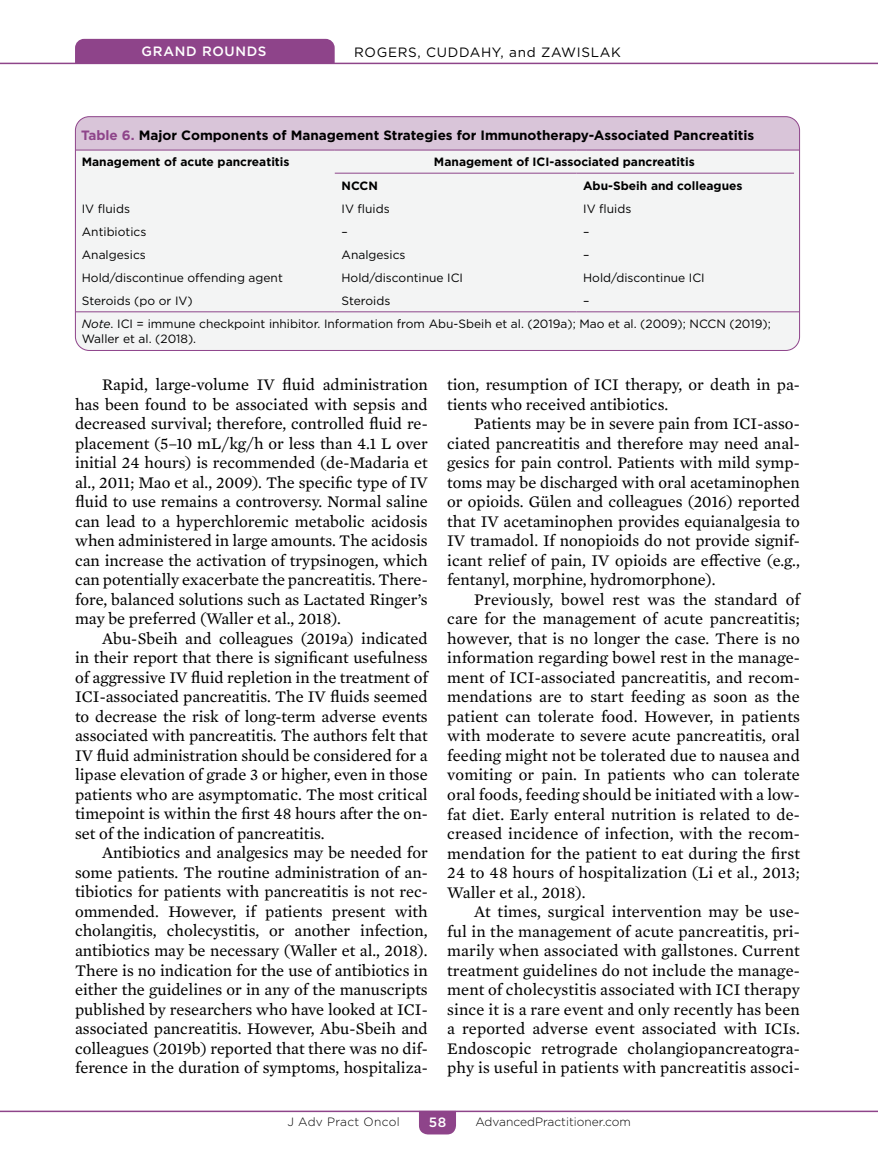
<style>
.page{position:relative;width:878px;height:1175px;background:#fff}
.page>*{position:absolute;margin:0;border:0;box-sizing:border-box;transform-origin:0 0}
.t1{font:16.5px/19.5px "Mercury Text G2";color:#000;text-align:justify}
.t2{font:700 13.5px "Gotham";color:#000}
.t3{font:13.5px "Gotham";letter-spacing:.05em;color:#000}
.t4{font:500 13.5px "Gotham";letter-spacing:.05em;color:#fff}
.t5{font:12px/23.1px "Gotham";color:#000}
.t6{font:700 12px "Gotham";color:#000}
.t7{font:300 12px "Gotham";color:#000}
.t8{font:300 12px "Gotham";letter-spacing:.025em;color:#000}
.s1{color:#8e448a}
.s2{font-style:italic}
</style>
<div class="page">
<hr style="left:0;top:1110px;width:878px;height:2px;background:#8e448a">
<svg style="left:419px;top:1110px;width:37px;height:24px"></svg>
<hr style="left:0;top:63px;width:878px;height:1px;background:#8e448a">
<div style="left:75px;top:39px;width:259px;height:24px;background:#8e448a"></div>
<svg style="left:75px;top:117px;width:724px;height:233px"></svg>
<div style="left:77px;top:151px;width:721px;height:160px;background:#f3f4f4"></div>
<hr style="left:76px;top:311px;width:259px;height:1px;background:#8e448a">
<hr style="left:335px;top:311px;width:241px;height:1px;background:#8e448a">
<hr style="left:576px;top:311px;width:218px;height:1px;background:#8e448a">
<hr style="left:76px;top:150px;width:259px;height:1px;background:#8e448a">
<hr style="left:335px;top:150px;width:241px;height:1px;background:#8e448a">
<hr style="left:576px;top:150px;width:218px;height:1px;background:#8e448a">
<hr style="left:335px;top:173px;width:241px;height:1px;background:#8e448a">
<hr style="left:576px;top:173px;width:218px;height:1px;background:#8e448a">
<div style="left:75px;top:116px;width:725px;height:235px;border:1px solid #8e448a;border-radius:14px"></div>
<p class="t4" style="left:142px;top:43px;width:126px">GRAND ROUNDS</p>
<p class="t3" style="left:354px;top:43px;width:268px">ROGERS, CUDDAHY, and ZAWISLAK</p>
<p class="t2" style="left:81px;top:126px;width:674px"><span class="s1">Table 6.</span> Major Components of Management Strategies for Immunotherapy-Associated Pancreatitis</p>
<p class="t6" style="left:82px;top:154px;width:209px">Management of acute pancreatitis</p>
<p class="t6" style="left:434px;top:154px;width:262px">Management of ICI-associated pancreatitis</p>
<p class="t6" style="left:341px;top:177px;width:38px">NCCN</p>
<p class="t6" style="left:583px;top:177px;width:161px">Abu-Sbeih and colleagues</p>
<p class="t5" style="left:82px;top:196px;width:50px">IV fluids</p>
<p class="t5" style="left:341px;top:196px;width:50px">IV fluids</p>
<p class="t5" style="left:583px;top:196px;width:50px">IV fluids</p>
<p class="t5" style="left:82px;top:220px;width:66px">Antibiotics</p>
<p class="t5" style="left:341px;top:220px;width:8px">–</p>
<p class="t5" style="left:583px;top:220px;width:8px">–</p>
<p class="t5" style="left:82px;top:243px;width:66px">Analgesics</p>
<p class="t5" style="left:341px;top:243px;width:66px">Analgesics</p>
<p class="t5" style="left:583px;top:243px;width:8px">–</p>
<p class="t5" style="left:82px;top:266px;width:202px">Hold/discontinue offending agent</p>
<p class="t5" style="left:341px;top:266px;width:123px">Hold/discontinue ICI</p>
<p class="t5" style="left:583px;top:266px;width:123px">Hold/discontinue ICI</p>
<p class="t5" style="left:82px;top:289px;width:112px">Steroids (po or IV)</p>
<p class="t5" style="left:341px;top:289px;width:50px">Steroids</p>
<p class="t5" style="left:82px;top:289px;width:690px;text-indent:501px">–<br><span class="s2">Note</span>. ICI = immune checkpoint inhibitor. Information from Abu-Sbeih et al. (2019a); Mao et al. (2009); NCCN (2019);</p>
<p class="t5" style="left:82px;top:326px;width:116px">Waller et al. (2018).</p>
<p class="t1" style="left:75px;top:374px;width:354px;text-indent:27px">Rapid, large-volume IV fluid administration has been found to be associated with sepsis and decreased survival; therefore, controlled fluid re&shy;placement (5–10 mL/kg/h or less than 4.1 L over initial 24 hours) is recommended (de-Madaria et al., 2011; Mao et al., 2009). The specific type of IV fluid to use remains a controversy. Normal saline can lead to a hyperchloremic metabolic acidosis when administered in large amounts. The acidosis can increase the activation of trypsinogen, which can potentially exacerbate the pancreatitis. There&shy;fore, balanced solutions such as Lactated Ringer’s may be preferred (Waller et al., 2018).</p>
<p class="t1" style="left:75px;top:627px;width:354px;text-indent:27px">Abu-Sbeih and colleagues (2019a) indicated in their report that there is significant usefulness of aggressive IV fluid repletion in the treatment of ICI-associated pancreatitis. The IV fluids seemed to decrease the risk of long-term adverse events associated with pancreatitis. The authors felt that IV fluid administration should be considered for a lipase elevation of grade 3 or higher, even in those patients who are asymptomatic. The most critical timepoint is within the first 48 hours after the on&shy;set of the indication of pancreatitis.</p>
<p class="t1" style="left:75px;top:842px;width:354px;text-indent:27px">Antibiotics and analgesics may be needed for some patients. The routine administration of an&shy;tibiotics for patients with pancreatitis is not rec&shy;ommended. However, if patients present with cholangitis, cholecystitis, or another infection, antibiotics may be necessary (Waller et al., 2018).<br>There is no indication for the use of antibiotics in either the guidelines or in any of the manuscripts published by researchers who have looked at ICI&shy;associated pancreatitis. However, Abu-Sbeih and colleagues (2019b) reported that there was no dif&shy;ference in the duration of symptoms, hospitaliza-</p>
<p class="t1" style="left:447px;top:374px;width:354px">tion, resumption of ICI therapy, or death in pa&shy;tients who received antibiotics.</p>
<p class="t1" style="left:447px;top:413px;width:354px;text-indent:27px">Patients may be in severe pain from ICI-asso&shy;ciated pancreatitis and therefore may need anal&shy;gesics for pain control. Patients with mild symp&shy;toms may be discharged with oral acetaminophen or opioids. Gülen and colleagues (2016) reported that IV acetaminophen provides equianalgesia to IV tramadol. If nonopioids do not provide signif&shy;icant relief of pain, IV opioids are effective (e.g., fentanyl, morphine, hydromorphone).</p>
<p class="t1" style="left:447px;top:589px;width:354px;text-indent:27px">Previously, bowel rest was the standard of care for the management of acute pancreatitis; however, that is no longer the case. There is no information regarding bowel rest in the manage&shy;ment of ICI-associated pancreatitis, and recom&shy;mendations are to start feeding as soon as the patient can tolerate food. However, in patients with moderate to severe acute pancreatitis, oral feeding might not be tolerated due to nausea and vomiting or pain. In patients who can tolerate oral foods, feeding should be initiated with a low&shy;fat diet. Early enteral nutrition is related to de&shy;creased incidence of infection, with the recom&shy;mendation for the patient to eat during the first 24 to 48 hours of hospitalization (Li et al., 2013; Waller et al., 2018).</p>
<p class="t1" style="left:447px;top:901px;width:354px;text-indent:27px">At times, surgical intervention may be use&shy;ful in the management of acute pancreatitis, pri&shy;marily when associated with gallstones. Current treatment guidelines do not include the manage&shy;ment of cholecystitis associated with ICI therapy since it is a rare event and only recently has been a reported adverse event associated with ICIs.<br>Endoscopic retrograde cholangiopancreatogra&shy;phy is useful in patients with pancreatitis associ-</p>
<p class="t8" style="left:287px;top:1114px;width:114px">J Adv Pract Oncol</p>
<p class="t4" style="left:428px;top:1113px;width:19px">58</p>
<p class="t7" style="left:475px;top:1114px;width:157px">AdvancedPractitioner.com</p>
</div>
